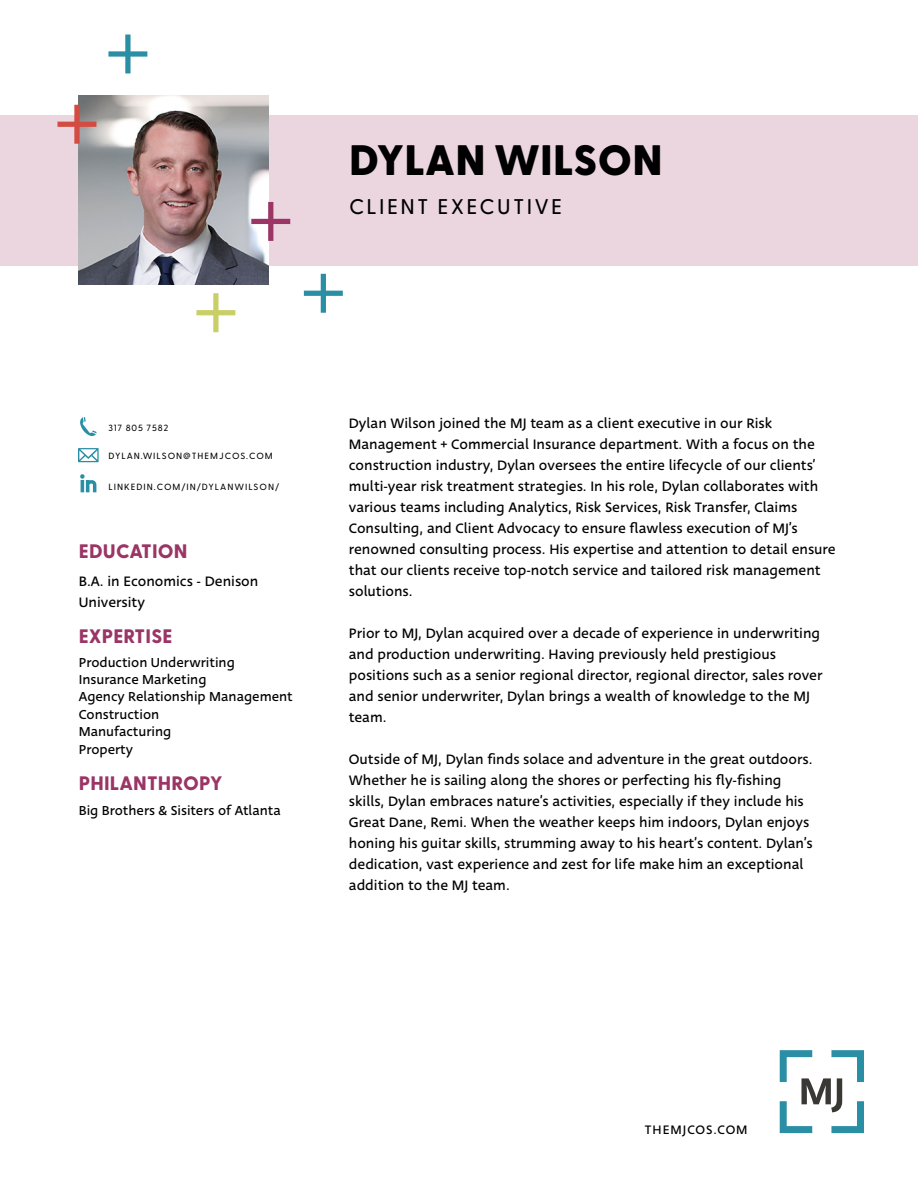
<style>
.page{position:relative;width:918px;height:1188px;background:#fff}
.page>*{position:absolute;margin:0;border:0;box-sizing:border-box;transform-origin:0 0}
.t1{font:800 42.6px "Greycliff CF";letter-spacing:.01em;color:#000}
.t2{font:500 21.3px "Greycliff CF";letter-spacing:.11em;color:#000}
.t3{font:800 19.5px "Greycliff CF";letter-spacing:.01em;color:#9a3566}
.t4{font:15px/21px "Deva Ideal";color:#000}
.t5{font:14.25px/17.2px "Deva Ideal";color:#000}
.t6{font:13.5px "Deva Ideal";letter-spacing:.075em;color:#000}
.t7{font:500 9px "Greycliff CF";letter-spacing:.11em;color:#000}
</style>
<div class="page">
<div style="left:0;top:115px;width:918px;height:151px;background:#ebd6e0"></div>
<img style="left:79px;top:96px;width:189px;height:188px">
<svg style="left:780px;top:1050px;width:84px;height:83px"></svg>
<svg style="left:304px;top:274px;width:39px;height:39px"></svg>
<svg style="left:108px;top:35px;width:39px;height:38px"></svg>
<svg style="left:57px;top:105px;width:39px;height:39px"></svg>
<svg style="left:196px;top:293px;width:39px;height:39px"></svg>
<svg style="left:80px;top:417px;width:17px;height:19px"></svg>
<svg style="left:78px;top:448px;width:21px;height:14px"></svg>
<svg style="left:80px;top:474px;width:16px;height:18px"></svg>
<svg style="left:251px;top:202px;width:39px;height:39px"></svg>
<h1 class="t1" style="left:349px;top:127px;width:315px">DYLAN WILSON</h1>
<h2 class="t2" style="left:349px;top:191px;width:215px">CLIENT EXECUTIVE</h2>
<p class="t7" style="left:108px;top:421px;width:61px">317 805 7582</p>
<p class="t7" style="left:108px;top:449px;width:166px">DYLAN.WILSON@THEMJCOS.COM</p>
<p class="t7" style="left:108px;top:481px;width:172px">LINKEDIN.COM/IN/DYLANWILSON/</p>
<h3 class="t3" style="left:79px;top:536px;width:110px">EDUCATION</h3>
<p class="t4" style="left:79px;top:571px;width:181px">B.A. in Economics - Denison<br>University</p>
<h3 class="t3" style="left:79px;top:622px;width:95px">EXPERTISE</h3>
<p class="t5" style="left:79px;top:654px;width:216px">Production Underwriting<br>Insurance Marketing<br>Agency Relationship Management<br>Construction<br>Manufacturing<br>Property</p>
<h3 class="t3" style="left:79px;top:769px;width:145px">PHILANTHROPY</h3>
<p class="t5" style="left:79px;top:802px;width:204px">Big Brothers &amp; Sisiters of Atlanta</p>
<p class="t4" style="left:349px;top:413px;width:488px">Dylan Wilson joined the MJ team as a client executive in our Risk Management + Commercial Insurance department. With a focus on the construction industry, Dylan oversees the entire lifecycle of our clients’ multi-year risk treatment strategies. In his role, Dylan collaborates with various teams including Analytics, Risk Services, Risk Transfer, Claims Consulting, and Client Advocacy to ensure flawless execution of MJ’s renowned consulting process. His expertise and attention to detail ensure that our clients receive top-notch service and tailored risk management solutions.</p>
<p class="t4" style="left:349px;top:623px;width:475px">Prior to MJ, Dylan acquired over a decade of experience in underwriting and production underwriting. Having previously held prestigious positions such as a senior regional director, regional director, sales rover and senior underwriter, Dylan brings a wealth of knowledge to the MJ team.</p>
<p class="t4" style="left:349px;top:749px;width:465px">Outside of MJ, Dylan finds solace and adventure in the great outdoors.<br>Whether he is sailing along the shores or perfecting his fly-fishing skills, Dylan embraces nature’s activities, especially if they include his Great Dane, Remi. When the weather keeps him indoors, Dylan enjoys honing his guitar skills, strumming away to his heart’s content. Dylan’s dedication, vast experience and zest for life make him an exceptional addition to the MJ team.</p>
<p class="t6" style="left:645px;top:1121px;width:104px">THEMJCOS.COM</p>
</div>
